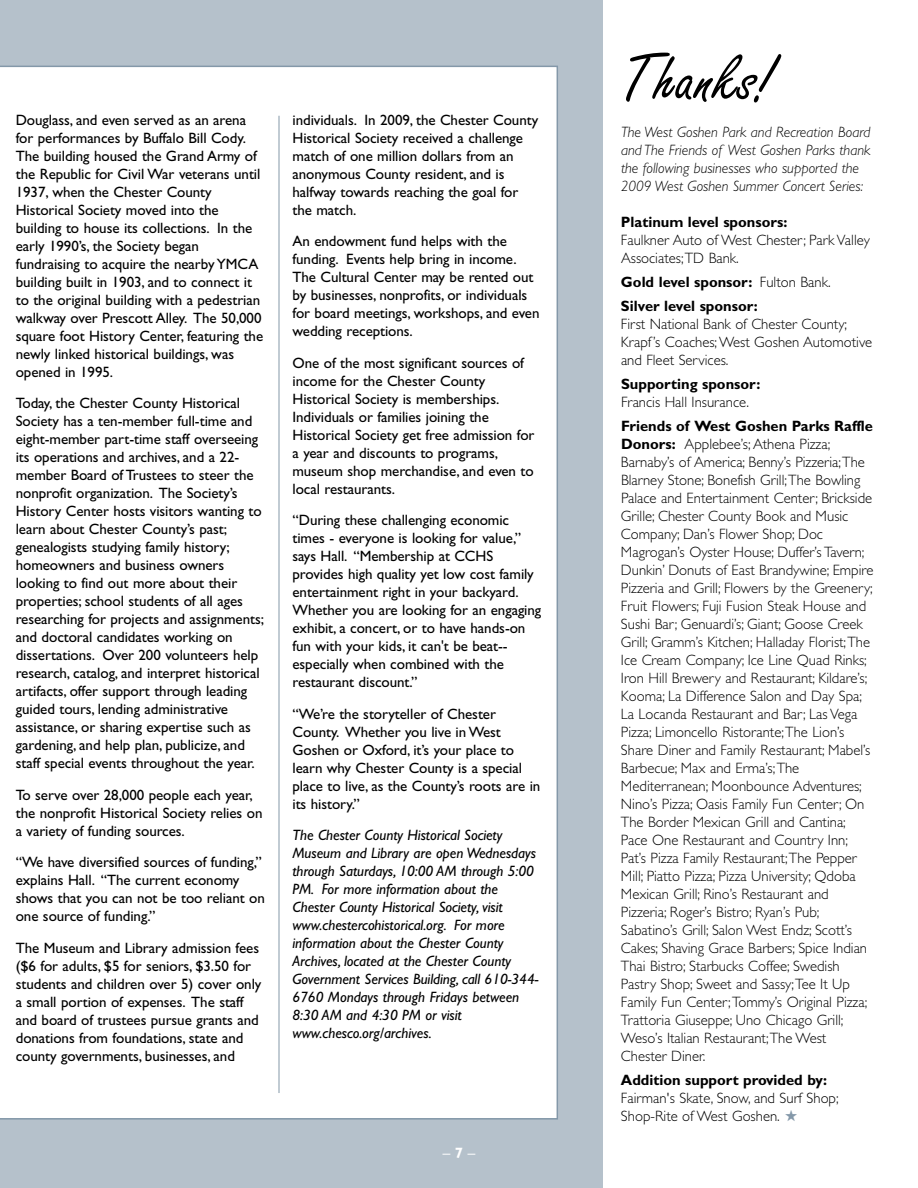
<style>
.page{position:relative;width:918px;height:1188px;background:#fff}
.page>*{position:absolute;margin:0;border:0;box-sizing:border-box;transform-origin:0 0}
.t1{font:67.5px "Freestyle Script";color:#000}
.t2{font:15px/18px "Gill Sans";letter-spacing:-.005em;color:#000}
.t3{font:300 15px/18px "Gill Sans";color:#000}
.t4{font:italic 15px/18px "Gill Sans";letter-spacing:-.005em;color:#000}
.t5{font:italic 300 15px/18px "Gill Sans";color:#000}
.t6{font:700 15px/24px "Gill Sans";color:#000}
.t7{font:15px "Gill Sans";color:#fff}
.s1{font-weight:700}
.s2{font-weight:300}
.s3{color:#8498a9}
</style>
<div class="page">
<div style="left:0;top:0;width:603px;height:1188px;background:#b5c1cb"></div>
<div style="left:0;top:66px;width:558px;height:1054px;background:#fff"></div>
<hr style="left:279px;top:116px;width:1px;height:977px;background:#8498a9">
<p class="t2" style="left:16px;top:112px;width:249px">Douglass, and even served as an arena for performances by Buffalo Bill Cody.<br>The building housed the Grand Army of the Republic for Civil War veterans until 1937, when the Chester County Historical Society moved into the building to house its collections. In the early 1990’s, the Society began fundraising to acquire the nearbyYMCA building built in 1903, and to connect it to the original building with a pedestrian walkway over Prescott Alley. The 50,000 square foot History Center, featuring the newly linked historical buildings, was opened in 1995.</p>
<p class="t2" style="left:16px;top:396px;width:250px">Today, the Chester County Historical Society has a ten-member full-time and eight-member part-time staff overseeing its operations and archives, and a 22- member Board of Trustees to steer the nonprofit organization. The Society’s History Center hosts visitors wanting to learn about Chester County’s past; genealogists studying family history; homeowners and business owners looking to find out more about their properties; school students of all ages researching for projects and assignments; and doctoral candidates working on dissertations. Over 200 volunteers help research, catalog, and interpret historical artifacts, offer support through leading guided tours, lending administrative assistance, or sharing expertise such as gardening, and help plan, publicize, and staff special events throughout the year.</p>
<p class="t2" style="left:16px;top:787px;width:248px">To serve over 28,000 people each year, the nonprofit Historical Society relies on a variety of funding sources.</p>
<p class="t2" style="left:16px;top:855px;width:251px">“We have diversified sources of funding,” explains Hall. “The current economy shows that you can not be too reliant on one source of funding.”</p>
<p class="t2" style="left:16px;top:940px;width:247px">The Museum and Library admission fees ($6 for adults, $5 for seniors, $3.50 for students and children over 5) cover only a small portion of expenses. The staff and board of trustees pursue grants and donations from foundations, state and county governments, businesses, and</p>
<p class="t2" style="left:293px;top:112px;width:247px">individuals. In 2009, the Chester County Historical Society received a challenge match of one million dollars from an anonymous County resident, and is halfway towards reaching the goal for the match.</p>
<p class="t2" style="left:293px;top:234px;width:249px">An endowment fund helps with the funding. Events help bring in income.<br>The Cultural Center may be rented out by businesses, nonprofits, or individuals for board meetings, workshops, and even wedding receptions.</p>
<p class="t2" style="left:293px;top:355px;width:244px">One of the most significant sources of income for the Chester County Historical Society is memberships.<br>Individuals or families joining the Historical Society get free admission for a year and discounts to programs, museum shop merchandise, and even to local restaurants.</p>
<p class="t2" style="left:293px;top:513px;width:250px">“During these challenging economic times - everyone is looking for value,” says Hall. “Membership at CCHS provides high quality yet low cost family entertainment right in your backyard.<br>Whether you are looking for an engaging exhibit, a concert, or to have hands-on fun with your kids, it can't be beat-- especially when combined with the restaurant discount.”</p>
<p class="t2" style="left:293px;top:706px;width:249px">“We’re the storyteller of Chester<br>County. Whether you live in West<br>Goshen or Oxford, it’s your place to learn why Chester County is a special place to live, as the County’s roots are in its history.”</p>
<p class="t4" style="left:293px;top:828px;width:247px">The Chester County Historical Society Museum and Library are open Wednesdays through Saturdays, 10:00 AM through 5:00<br>PM. For more information about the Chester County Historical Society, visit www.chestercohistorical.org. For more information about the Chester County Archives, located at the Chester County Government Services Building, call 610-344- 6760 Mondays through Fridays between 8:30 AM and 4:30 PM or visit www.chesco.org/archives.</p>
<p class="t7" style="left:443px;top:1147px;width:34px">–<span class="s1">7</span>–</p>
<h1 class="t1" style="left:621px;top:38px;width:155px">Thanks!</h1>
<p class="t5" style="left:621px;top:124px;width:251px">The West Goshen Park and Recreation Board and The Friends of West Goshen Parks thank the following businesses who supported the 2009 West Goshen Summer Concert Series:</p>
<p class="t6" style="left:621px;top:211px;width:168px">Platinum level sponsors:</p>
<p class="t3" style="left:621px;top:232px;width:250px">Faulkner Auto of West Chester; Park Valley<br>Associates;TD Bank.</p>
<p class="t6" style="left:621px;top:271px;width:211px">Gold level sponsor: <span class="s2">Fulton Bank.<br></span>Silver level sponsor:</p>
<p class="t3" style="left:621px;top:316px;width:253px">First National Bank of Chester County;<br>Krapf’s Coaches;West Goshen Automotive and Fleet Services.</p>
<p class="t6" style="left:621px;top:373px;width:141px">Supporting sponsor:</p>
<p class="t3" style="left:621px;top:394px;width:130px">Francis Hall Insurance.</p>
<p class="t3" style="left:621px;top:418px;width:254px"><span class="s1">Friends of West Goshen Parks Raffle Donors:</span> Applebee’s; Athena Pizza; Barnaby’s of America; Benny’s Pizzeria;The Blarney Stone; Bonefish Grill;The Bowling Palace and Entertainment Center; Brickside Grille; Chester County Book and Music Company; Dan’s Flower Shop; Doc Magrogan’s Oyster House; Duffer’s Tavern; Dunkin’ Donuts of East Brandywine; Empire Pizzeria and Grill; Flowers by the Greenery; Fruit Flowers; Fuji Fusion Steak House and Sushi Bar; Genuardi’s; Giant; Goose Creek Grill; Gramm’s Kitchen; Halladay Florist;The Ice Cream Company; Ice Line Quad Rinks; Iron Hill Brewery and Restaurant; Kildare’s; Kooma; La Difference Salon and Day Spa; La Locanda Restaurant and Bar; Las Vega Pizza; Limoncello Ristorante;The Lion’s Share Diner and Family Restaurant; Mabel’s Barbecue; Max and Erma’s;The Mediterranean; Moonbounce Adventures; Nino’s Pizza; Oasis Family Fun Center; On The Border Mexican Grill and Cantina; Pace One Restaurant and Country Inn; Pat’s Pizza Family Restaurant;The Pepper Mill; Piatto Pizza; Pizza University; Qdoba Mexican Grill; Rino’s Restaurant and Pizzeria; Roger’s Bistro; Ryan’s Pub; Sabatino’s Grill; Salon West Endz; Scott’s Cakes; Shaving Grace Barbers; Spice Indian Thai Bistro; Starbucks Coffee; Swedish Pastry Shop; Sweet and Sassy;Tee It Up Family Fun Center;Tommy’s Original Pizza; Trattoria Giuseppe; Uno Chicago Grill; Weso’s Italian Restaurant;The West Chester Diner.</p>
<p class="t6" style="left:621px;top:1069px;width:208px">Addition support provided by:</p>
<p class="t3" style="left:621px;top:1090px;width:219px">Fairman's Skate, Snow, and Surf Shop;<br>Shop-Rite of West Goshen. <span class="s3">★</span></p>
</div>
